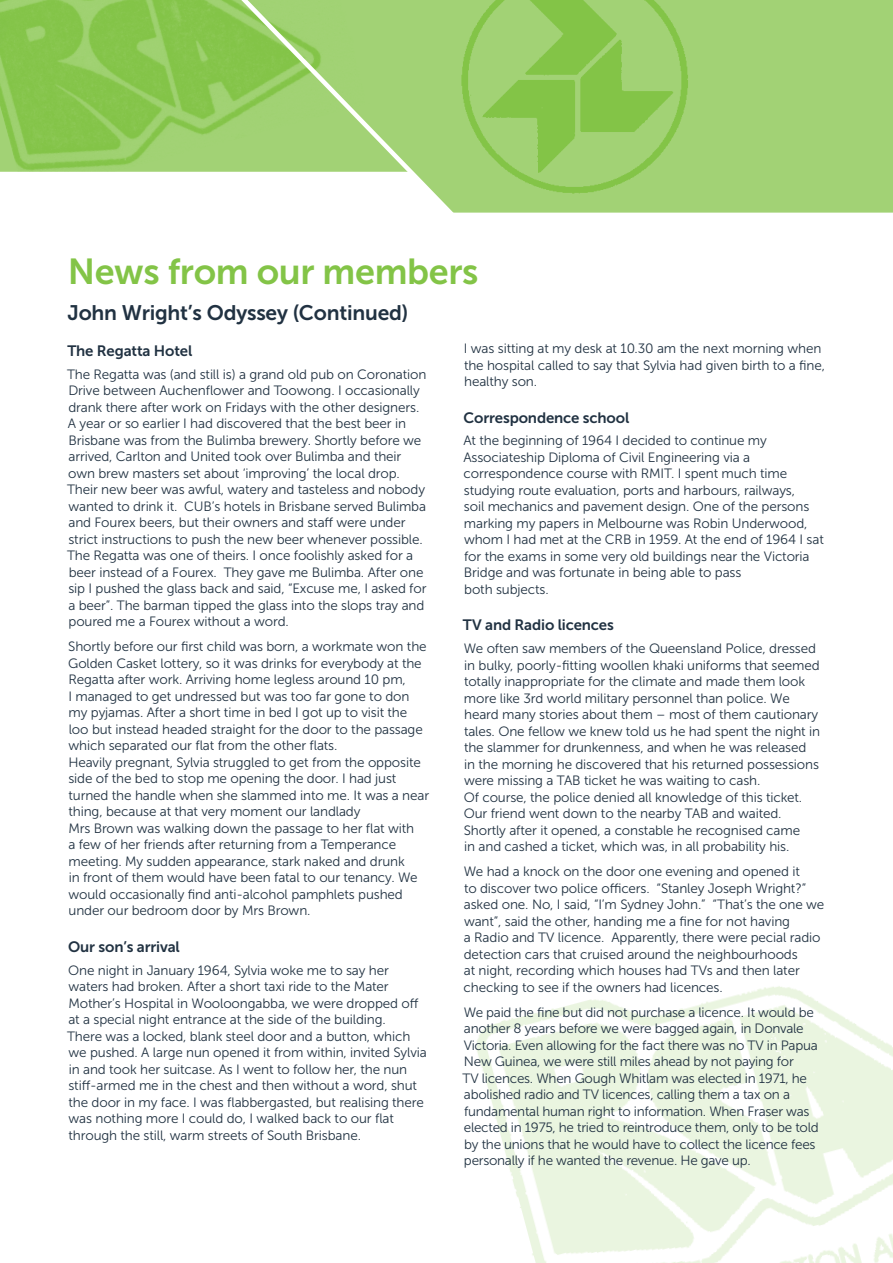
<style>
.page{position:relative;width:893px;height:1263px;background:#fff}
.page>*{position:absolute;margin:0;border:0;box-sizing:border-box;transform-origin:0 0}
.t1{font:36px "Museo Sans 700";letter-spacing:-.01em;color:#83c447}
.t2{font:21px "Museo Sans 700";letter-spacing:-.01em;color:#213242}
.t3{font:15px "Museo Sans 700";letter-spacing:-.01em;color:#213242}
.t4{font:13.5px/16.5px "Museo Sans 300";letter-spacing:-.01em;color:#213242}
</style>
<div class="page">
<svg style="left:10px;top:0;width:883px;height:213px;background:#9ace6a"></svg>
<img style="left:0;top:0;width:10px;height:172px">
<svg style="left:193px;top:0;width:267px;height:213px"></svg>
<img style="left:382px;top:0;width:371px;height:210px">
<div style="left:0;top:172px;width:146px;height:40px;background:#fff"></div>
<img style="left:476px;top:986px;width:417px;height:277px">
<h1 class="t1" style="left:68px;top:251px;width:412px">News from our members</h1>
<h2 class="t2" style="left:67px;top:301px;width:342px">John Wright’s Odyssey (Continued)</h2>
<p class="t3" style="left:67px;top:342px;width:126px">The Regatta Hotel</p>
<p class="t4" style="left:67px;top:366px;width:361px">The Regatta was (and still is) a grand old pub on Coronation Drive between Auchenflower and Toowong. I occasionally drank there after work on Fridays with the other designers.<br>A year or so earlier I had discovered that the best beer in Brisbane was from the Bulimba brewery. Shortly before we arrived, Carlton and United took over Bulimba and their own brew masters set about ‘improving’ the local drop.<br>Their new beer was awful, watery and tasteless and nobody wanted to drink it. CUB’s hotels in Brisbane served Bulimba and Fourex beers, but their owners and staff were under strict instructions to push the new beer whenever possible.<br>The Regatta was one of theirs. I once foolishly asked for a beer instead of a Fourex. They gave me Bulimba. After one sip I pushed the glass back and said, “Excuse me, I asked for a beer”. The barman tipped the glass into the slops tray and poured me a Fourex without a word.</p>
<p class="t4" style="left:68px;top:639px;width:362px">Shortly before our first child was born, a workmate won the Golden Casket lottery, so it was drinks for everybody at the Regatta after work. Arriving home legless around 10 pm,<br>I managed to get undressed but was too far gone to don my pyjamas. After a short time in bed I got up to visit the loo but instead headed straight for the door to the passage which separated our flat from the other flats.<br>Heavily pregnant, Sylvia struggled to get from the opposite side of the bed to stop me opening the door. I had just turned the handle when she slammed into me. It was a near thing, because at that very moment our landlady<br>Mrs Brown was walking down the passage to her flat with<br>a few of her friends after returning from a Temperance meeting. My sudden appearance, stark naked and drunk<br>in front of them would have been fatal to our tenancy. We would occasionally find anti-alcohol pamphlets pushed under our bedroom door by Mrs Brown.</p>
<p class="t3" style="left:68px;top:938px;width:113px">Our son’s arrival</p>
<p class="t4" style="left:67px;top:962px;width:361px">One night in January 1964, Sylvia woke me to say her waters had broken. After a short taxi ride to the Mater Mother’s Hospital in Wooloongabba, we were dropped off at a special night entrance at the side of the building.<br>There was a locked, blank steel door and a button, which we pushed. A large nun opened it from within, invited Sylvia in and took her suitcase. As I went to follow her, the nun stiff-armed me in the chest and then without a word, shut the door in my face. I was flabbergasted, but realising there was nothing more I could do, I walked back to our flat through the still, warm streets of South Brisbane.</p>
<p class="t4" style="left:464px;top:340px;width:363px">I was sitting at my desk at 10.30 am the next morning when the hospital called to say that Sylvia had given birth to a fine, healthy son.</p>
<p class="t3" style="left:464px;top:409px;width:167px">Correspondence school</p>
<p class="t4" style="left:463px;top:433px;width:362px">At the beginning of 1964 I decided to continue my Associateship Diploma of Civil Engineering via a correspondence course with RMIT. I spent much time studying route evaluation, ports and harbours, railways,<br>soil mechanics and pavement design. One of the persons marking my papers in Melbourne was Robin Underwood, whom I had met at the CRB in 1959. At the end of 1964 I sat for the exams in some very old buildings near the Victoria Bridge and was fortunate in being able to pass<br>both subjects.</p>
<p class="t3" style="left:463px;top:617px;width:153px">TV and Radio licences</p>
<p class="t4" style="left:464px;top:640px;width:358px">We often saw members of the Queensland Police, dressed in bulky, poorly-fitting woollen khaki uniforms that seemed totally inappropriate for the climate and made them look more like 3rd world military personnel than police. We heard many stories about them – most of them cautionary tales. One fellow we knew told us he had spent the night in the slammer for drunkenness, and when he was released in the morning he discovered that his returned possessions were missing a TAB ticket he was waiting to cash.<br>Of course, the police denied all knowledge of this ticket.<br>Our friend went down to the nearby TAB and waited.<br>Shortly after it opened, a constable he recognised came<br>in and cashed a ticket, which was, in all probability his.</p>
<p class="t4" style="left:464px;top:863px;width:362px">We had a knock on the door one evening and opened it<br>to discover two police officers. “Stanley Joseph Wright?” asked one. No, I said, “I’m Sydney John.” “That’s the one we want”, said the other, handing me a fine for not having<br>a Radio and TV licence. Apparently, there were pecial radio detection cars that cruised around the neighbourhoods<br>at night, recording which houses had TVs and then later checking to see if the owners had licences.</p>
<p class="t4" style="left:463px;top:1004px;width:358px">We paid the fine but did not purchase a licence. It would be another 8 years before we were bagged again, in Donvale Victoria. Even allowing for the fact there was no TV in Papua New Guinea, we were still miles ahead by not paying for<br>TV licences. When Gough Whitlam was elected in 1971, he abolished radio and TV licences, calling them a tax on a fundamental human right to information. When Fraser was elected in 1975, he tried to reintroduce them, only to be told by the unions that he would have to collect the licence fees personally if he wanted the revenue. He gave up.</p>
</div>
